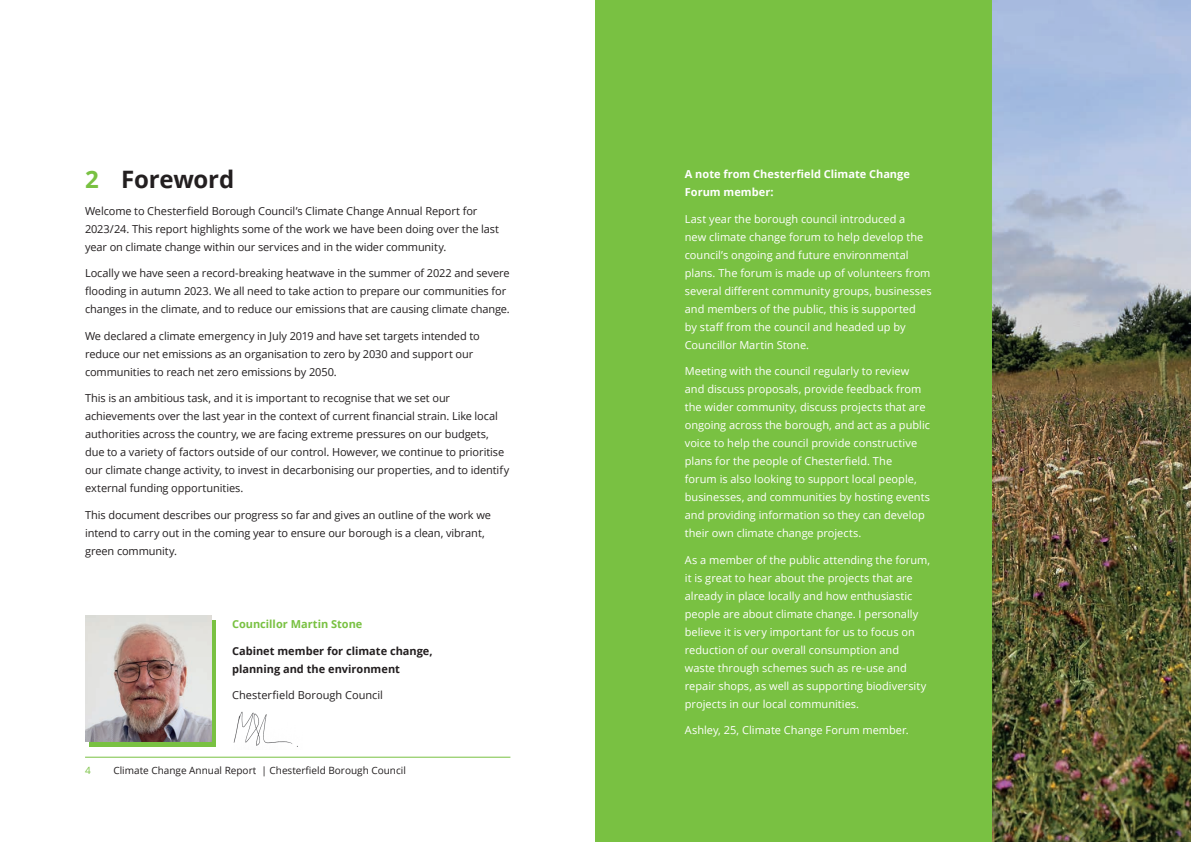
<style>
.page{position:relative;width:1191px;height:842px;background:#fff}
.page>*{position:absolute;margin:0;border:0;box-sizing:border-box;transform-origin:0 0}
.t1{font:700 24px "Open Sans";letter-spacing:-.01em;color:#231f20}
.t2{font:11px/18px "Open Sans";letter-spacing:-.01em;color:#231f20}
.t3{font:11px/18px "Open Sans";color:#fff}
.t4{font:700 11px/18px "Open Sans";color:#231f20}
.t5{font:700 11px/18px "Open Sans";color:#fff}
.t6{font:700 11px "Open Sans";color:#79c142}
.t7{font:10px "Open Sans";color:#231f20}
.t8{font:10px "Open Sans";color:#79c142}
.s1{color:#79c142}
</style>
<div class="page">
<hr style="left:85px;top:757px;width:425px;height:1px;background:#79c142">
<div style="left:595px;top:0;width:397px;height:842px;background:#79c142"></div>
<img style="left:992px;top:0;width:199px;height:842px">
<div style="left:90px;top:620px;width:126px;height:126px;background:#79c142"></div>
<img style="left:85px;top:616px;width:126px;height:126px">
<img style="left:233px;top:711px;width:65px;height:36px">
<h1 class="t1" style="left:85px;top:163px;width:151px"><span class="s1">2</span> Foreword</h1>
<p class="t2" style="left:85px;top:202px;width:415px">Welcome to Chesterfield Borough Council’s Climate Change Annual Report for<br>2023/24. This report highlights some of the work we have been doing over the last year on climate change within our services and in the wider community.</p>
<p class="t2" style="left:85px;top:264px;width:426px">Locally we have seen a record-breaking heatwave in the summer of 2022 and severe flooding in autumn 2023. We all need to take action to prepare our communities for changes in the climate, and to reduce our emissions that are causing climate change.</p>
<p class="t2" style="left:85px;top:327px;width:396px">We declared a climate emergency in July 2019 and have set targets intended to reduce our net emissions as an organisation to zero by 2030 and support our communities to reach net zero emissions by 2050.</p>
<p class="t2" style="left:85px;top:389px;width:425px">This is an ambitious task, and it is important to recognise that we set our achievements over the last year in the context of current financial strain. Like local authorities across the country, we are facing extreme pressures on our budgets, due to a variety of factors outside of our control. However, we continue to prioritise our climate change activity, to invest in decarbonising our properties, and to identify external funding opportunities.</p>
<p class="t2" style="left:85px;top:506px;width:407px">This document describes our progress so far and gives an outline of the work we intend to carry out in the coming year to ensure our borough is a clean, vibrant, green community.</p>
<p class="t6" style="left:232px;top:616px;width:132px">Councillor Martin Stone</p>
<p class="t4" style="left:232px;top:641px;width:202px">Cabinet member for climate change, planning and the environment</p>
<p class="t2" style="left:232px;top:686px;width:152px">Chesterfield Borough Council</p>
<p class="t8" style="left:85px;top:763px;width:7px">4</p>
<p class="t7" style="left:113px;top:763px;width:294px">Climate Change Annual Report | Chesterfield Borough Council</p>
<p class="t5" style="left:685px;top:165px;width:227px">A note from Chesterfield Climate Change<br>Forum member:</p>
<p class="t3" style="left:685px;top:210px;width:248px">Last year the borough council introduced a<br>new climate change forum to help develop the council’s ongoing and future environmental plans. The forum is made up of volunteers from several different community groups, businesses and members of the public, this is supported<br>by staff from the council and headed up by Councillor Martin Stone.</p>
<p class="t3" style="left:685px;top:362px;width:247px">Meeting with the council regularly to review and discuss proposals, provide feedback from the wider community, discuss projects that are ongoing across the borough, and act as a public voice to help the council provide constructive plans for the people of Chesterfield. The<br>forum is also looking to support local people, businesses, and communities by hosting events and providing information so they can develop their own climate change projects.</p>
<p class="t3" style="left:685px;top:551px;width:247px">As a member of the public attending the forum, it is great to hear about the projects that are already in place locally and how enthusiastic people are about climate change. I personally believe it is very important for us to focus on reduction of our overall consumption and waste through schemes such as re-use and repair shops, as well as supporting biodiversity projects in our local communities.</p>
<p class="t3" style="left:685px;top:721px;width:225px">Ashley, 25, Climate Change Forum member.</p>
</div>
